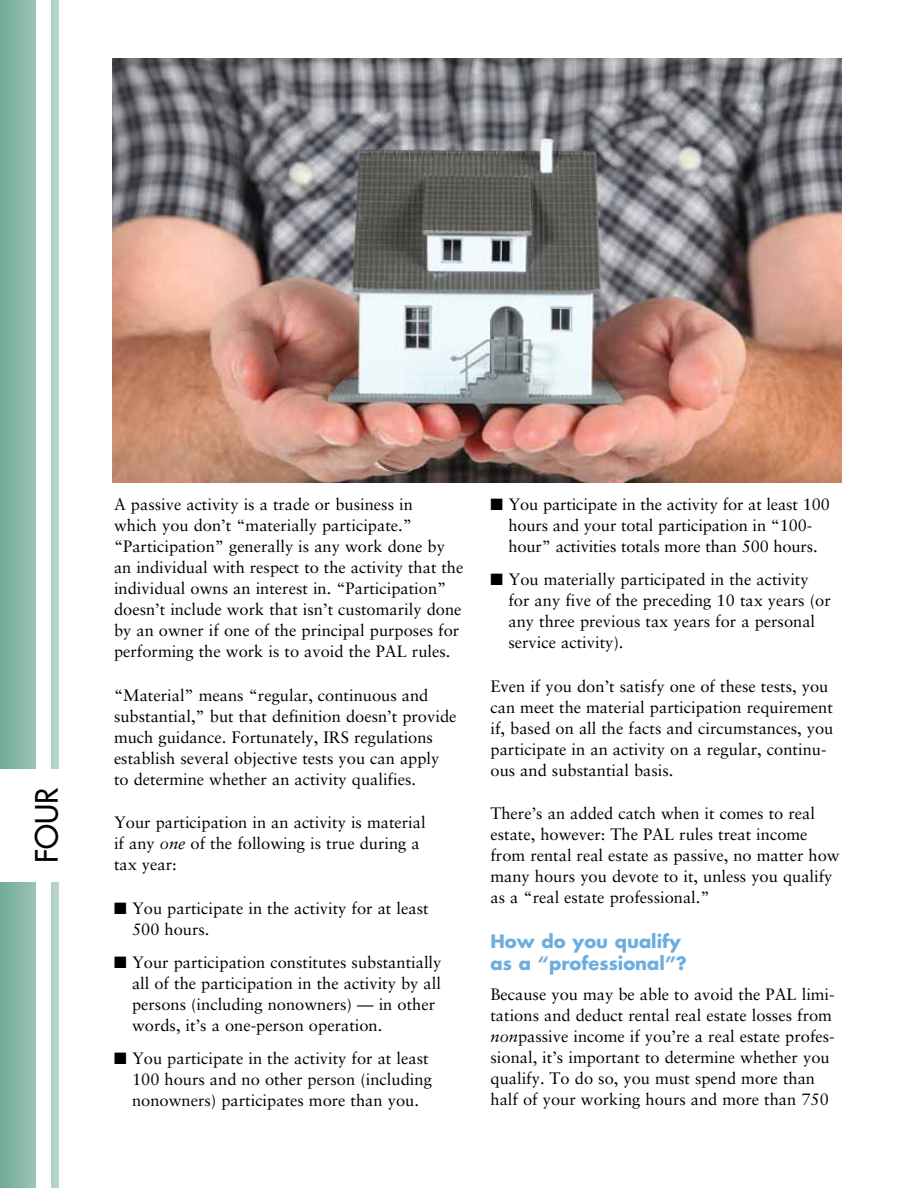
<style>
.page{position:relative;width:918px;height:1188px;background:#fff}
.page>*{position:absolute;margin:0;border:0;box-sizing:border-box;transform-origin:0 0}
.t1{font:500 30px "Futura Std";color:#000}
.t2{font:700 18px/22.5px "Futura Std";color:#6caddf}
.t3{font:16.5px/21px "Sabon LT Std";color:#000}
.s1{font-style:italic}
</style>
<div class="page">
<svg style="left:0;top:0;width:58px;height:1188px"></svg>
<div style="left:36px;top:0;width:15px;height:1188px;background:#fff"></div>
<div style="left:0;top:770px;width:70px;height:112px;background:#fff"></div>
<img style="left:113px;top:58px;width:729px;height:424px">
<h1 class="t1" style="left:28px;top:863px;width:77px;rotate:-90deg">Four</h1>
<p class="t3" style="left:114px;top:494px;width:351px">A passive activity is a trade or business in<br>which you don’t “materially participate.” “Participation” generally is any work done by an individual with respect to the activity that the individual owns an interest in. “Participation” doesn’t include work that isn’t customarily done by an owner if one of the principal purposes for performing the work is to avoid the PAL rules.</p>
<p class="t3" style="left:114px;top:684px;width:344px">“Material” means “regular, continuous and substantial,” but that definition doesn’t provide much guidance. Fortunately, IRS regulations establish several objective tests you can apply to determine whether an activity qualifies.</p>
<p class="t3" style="left:114px;top:812px;width:313px">Your participation in an activity is material if any <span class="s1">one</span> of the following is true during a tax year:</p>
<p class="t3" style="left:132px;top:897px;width:298px;text-indent:-18px">■ You participate in the activity for at least<br>500 hours.</p>
<p class="t3" style="left:132px;top:951px;width:311px;text-indent:-18px">■ Your participation constitutes substantially all of the participation in the activity by all persons (including nonowners) — in other words, it’s a one-person operation.</p>
<p class="t3" style="left:132px;top:1047px;width:301px;text-indent:-18px">■ You participate in the activity for at least<br>100 hours and no other person (including nonowners) participates more than you.</p>
<p class="t3" style="left:490px;top:494px;width:341px;text-align:center">■ You participate in the activity for at least 100 hours and your total participation in “100- hour” activities totals more than 500 hours.</p>
<p class="t3" style="left:508px;top:569px;width:324px;text-indent:-18px">■ You materially participated in the activity for any five of the preceding 10 tax years (or any three previous tax years for a personal service activity).</p>
<p class="t3" style="left:490px;top:675px;width:344px">Even if you don’t satisfy one of these tests, you can meet the material participation requirement if, based on all the facts and circumstances, you participate in an activity on a regular, continu&shy;ous and substantial basis.</p>
<p class="t3" style="left:490px;top:803px;width:351px">There’s an added catch when it comes to real estate, however: The PAL rules treat income from rental real estate as passive, no matter how many hours you devote to it, unless you qualify as a “real estate professional.”</p>
<p class="t2" style="left:490px;top:930px;width:198px">How do you qualify as a “professional”?</p>
<p class="t3" style="left:490px;top:984px;width:346px">Because you may be able to avoid the PAL limi&shy;tations and deduct rental real estate losses from <span class="s1">non</span>passive income if you’re a real estate profes&shy;sional, it’s important to determine whether you qualify. To do so, you must spend more than half of your working hours and more than 750</p>
</div>
